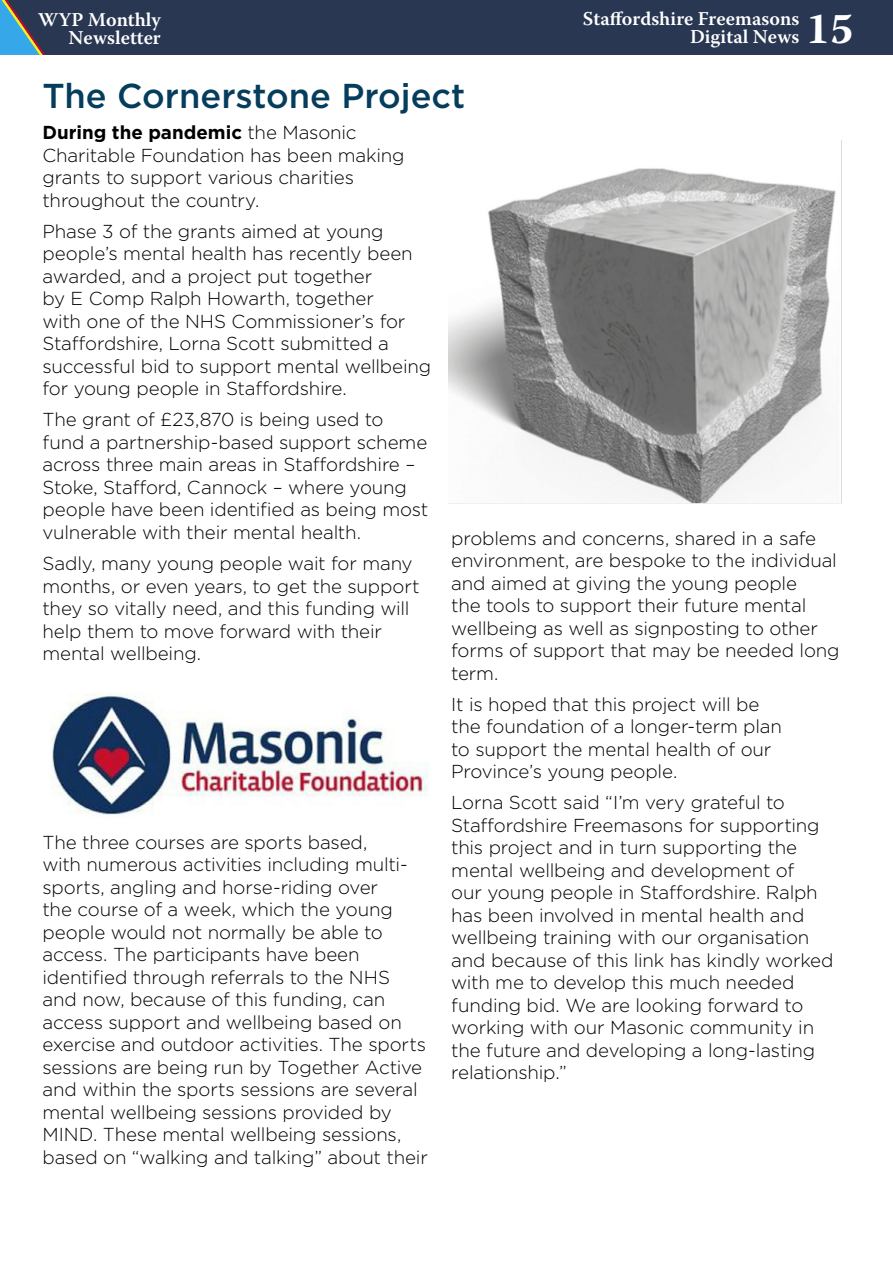
<style>
.page{position:relative;width:893px;height:1263px;background:#fff}
.page>*{position:absolute;margin:0;border:0;box-sizing:border-box;transform-origin:0 0}
.t1{font:700 43.5px "Warnock Pro";color:#fff}
.t2{font:500 34.5px "Gotham";color:#053d5d}
.t3{font:600 19.5px/18px "Warnock Pro";color:#fff;text-align:right}
.t4{font:300 18.75px/22.5px "Gotham";letter-spacing:-.01em;color:#000}
.s1{font-weight:700}
</style>
<div class="page">
<div style="left:47px;top:0;width:846px;height:55px;background:#293752"></div>
<svg style="left:0;top:0;width:47px;height:55px;background:#43718f"></svg>
<img style="left:51px;top:693px;width:378px;height:122px">
<img style="left:448px;top:140px;width:394px;height:364px">
<p class="t3" style="left:38px;top:10px;width:124px">WYP Monthly<br>Newsletter</p>
<p class="t3" style="left:583px;top:10px;width:218px">Staffordshire Freemasons<br>Digital News</p>
<h1 class="t1" style="left:806px;top:3px;width:49px">15</h1>
<h2 class="t2" style="left:43px;top:74px;width:424px">The Cornerstone Project</h2>
<p class="t4" style="left:43px;top:121px;width:364px"><span class="s1">During the pandemic</span> the Masonic Charitable Foundation has been making grants to support various charities throughout the country.</p>
<p class="t4" style="left:43px;top:220px;width:390px">Phase 3 of the grants aimed at young people’s mental health has recently been awarded, and a project put together<br>by E Comp Ralph Howarth, together<br>with one of the NHS Commissioner’s for Staffordshire, Lorna Scott submitted a successful bid to support mental wellbeing for young people in Staffordshire.</p>
<p class="t4" style="left:43px;top:408px;width:387px">The grant of £23,870 is being used to fund a partnership-based support scheme across three main areas in Staffordshire – Stoke, Stafford, Cannock – where young people have been identified as being most vulnerable with their mental health.</p>
<p class="t4" style="left:43px;top:552px;width:379px">Sadly, many young people wait for many months, or even years, to get the support they so vitally need, and this funding will help them to move forward with their mental wellbeing.</p>
<p class="t4" style="left:451px;top:526px;width:390px">problems and concerns, shared in a safe environment, are bespoke to the individual and aimed at giving the young people<br>the tools to support their future mental wellbeing as well as signposting to other forms of support that may be needed long term.</p>
<p class="t4" style="left:451px;top:692px;width:332px">It is hoped that this project will be the foundation of a longer-term plan to support the mental health of our Province’s young people.</p>
<p class="t4" style="left:451px;top:791px;width:384px">Lorna Scott said “I’m very grateful to Staffordshire Freemasons for supporting this project and in turn supporting the mental wellbeing and development of<br>our young people in Staffordshire. Ralph has been involved in mental health and wellbeing training with our organisation and because of this link has kindly worked with me to develop this much needed funding bid. We are looking forward to working with our Masonic community in the future and developing a long-lasting relationship.”</p>
<p class="t4" style="left:43px;top:830px;width:387px">The three courses are sports based,<br>with numerous activities including multi&shy;sports, angling and horse-riding over<br>the course of a week, which the young people would not normally be able to access. The participants have been identified through referrals to the NHS and now, because of this funding, can access support and wellbeing based on exercise and outdoor activities. The sports sessions are being run by Together Active and within the sports sessions are several mental wellbeing sessions provided by MIND. These mental wellbeing sessions, based on “walking and talking” about their</p>
</div>
